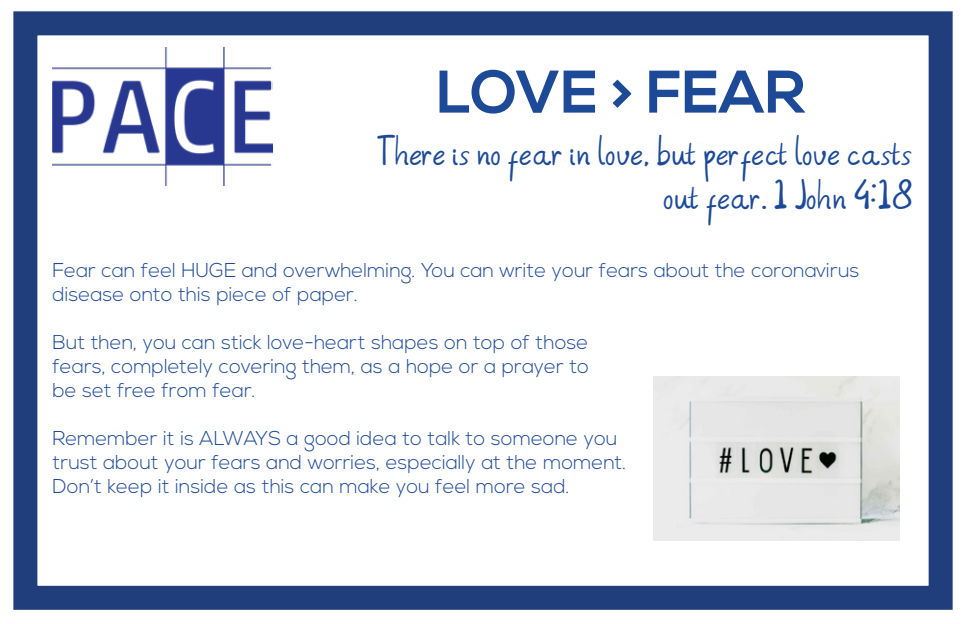
<style>
.page{position:relative;width:964px;height:624px;background:#fff}
.page>*{position:absolute;margin:0;border:0;box-sizing:border-box;transform-origin:0 0}
.t1{font:700 60px "Nexa";color:#1d4a97}
.t2{font:24px "Always";color:#1d4a97}
.t3{font:300 20px/24px "Nexa";color:#1d4a97}
</style>
<div class="page">
<div style="left:13px;top:11px;width:939px;height:598px;border:24px solid #203e7c"></div>
<img style="left:52px;top:47px;width:221px;height:138px">
<img style="left:654px;top:377px;width:245px;height:163px">
<p class="t1" style="left:437px;top:57px;width:370px">LOVE &gt; FEAR</p>
<p class="t2" style="left:376px;top:143px;width:538px">There is no fear in love, but perfect love casts</p>
<p class="t2" style="left:664px;top:187px;width:250px">out fear. 1 John 4:18</p>
<p class="t3" style="left:52px;top:259px;width:808px">Fear can feel HUGE and overwhelming. You can write your fears about the coronavirus disease onto this piece of paper.</p>
<p class="t3" style="left:52px;top:331px;width:537px">But then, you can stick love-heart shapes on top of those</p>
<p class="t3" style="left:52px;top:355px;width:538px">fears, completely covering them, as a hope or a prayer to</p>
<p class="t3" style="left:52px;top:379px;width:205px">be set free from fear.</p>
<p class="t3" style="left:52px;top:427px;width:575px">Remember it is ALWAYS a good idea to talk to someone you trust about your fears and worries, especially at the moment.<br>Don’t keep it inside as this can make you feel more sad.</p>
</div>
